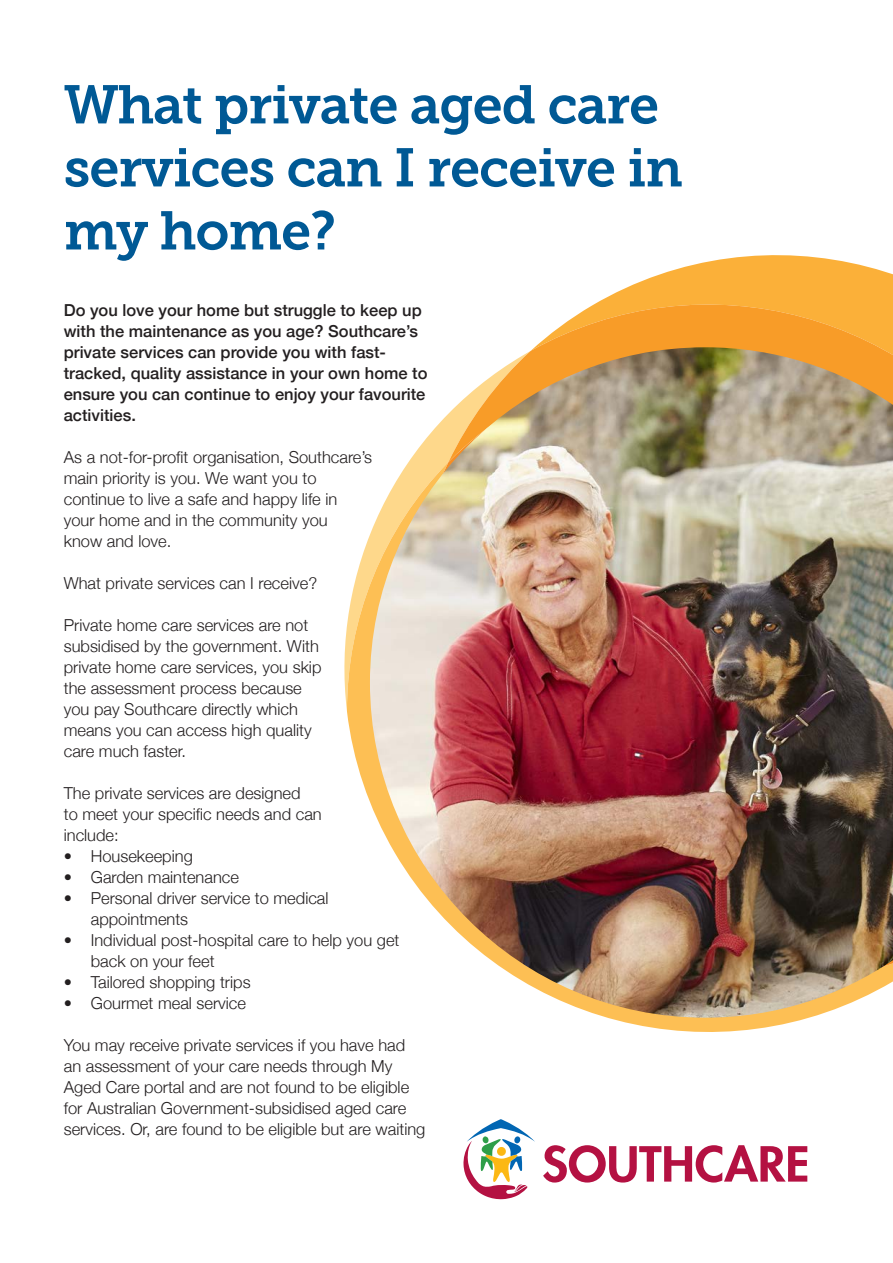
<style>
.page{position:relative;width:893px;height:1263px;background:#fff}
.page>*{position:absolute;margin:0;border:0;box-sizing:border-box;transform-origin:0 0}
.t1{font:54px/63px "Museo Slab 700";letter-spacing:-.02em;color:#005995}
.t2{font:300 16.5px/21px "Helvetica Neue";color:#231f20}
.t3{font:500 16.5px/21px "Helvetica Neue";color:#231f20}
</style>
<div class="page">
<svg style="left:347px;top:535px;width:23px;height:267px;fill:#fdc056"></svg>
<svg style="left:608px;top:1018px;width:200px;height:14px;fill:#fdbf54"></svg>
<svg style="left:535px;top:255px;width:358px;height:92px;fill:#fbb039"></svg>
<img style="left:370px;top:347px;width:523px;height:671px">
<svg style="left:543px;top:1145px;width:264px;height:37px"></svg>
<svg style="left:463px;top:1119px;width:72px;height:80px"></svg>
<h1 class="t1" style="left:64px;top:74px;width:621px">What private aged care services can I receive in my home?</h1>
<p class="t3" style="left:64px;top:298px;width:365px">Do you love your home but struggle to keep up with the maintenance as you age? Southcare’s private services can provide you with fast&shy;tracked, quality assistance in your own home to ensure you can continue to enjoy your favourite activities.</p>
<p class="t2" style="left:64px;top:445px;width:310px">As a not-for-profit organisation, Southcare’s main priority is you. We want you to continue to live a safe and happy life in your home and in the community you<br>know and love.</p>
<p class="t2" style="left:64px;top:571px;width:255px">What private services can I receive?</p>
<p class="t2" style="left:64px;top:613px;width:259px">Private home care services are not subsidised by the government. With private home care services, you skip the assessment process because you pay Southcare directly which means you can access high quality care much faster.</p>
<p class="t2" style="left:64px;top:781px;width:259px">The private services are designed<br>to meet your specific needs and can include:</p>
<p class="t2" style="left:64px;top:844px;width:131px">• Housekeeping</p>
<p class="t2" style="left:64px;top:865px;width:177px">• Garden maintenance</p>
<p class="t2" style="left:91px;top:886px;width:239px;text-indent:-27px">• Personal driver service to medical appointments</p>
<p class="t2" style="left:91px;top:928px;width:310px;text-indent:-27px">• Individual post-hospital care to help you get back on your feet</p>
<p class="t2" style="left:64px;top:970px;width:188px">• Tailored shopping trips</p>
<p class="t2" style="left:64px;top:991px;width:184px">• Gourmet meal service</p>
<p class="t2" style="left:64px;top:1033px;width:363px">You may receive private services if you have had an assessment of your care needs through My Aged Care portal and are not found to be eligible for Australian Government-subsidised aged care services. Or, are found to be eligible but are waiting</p>
</div>
